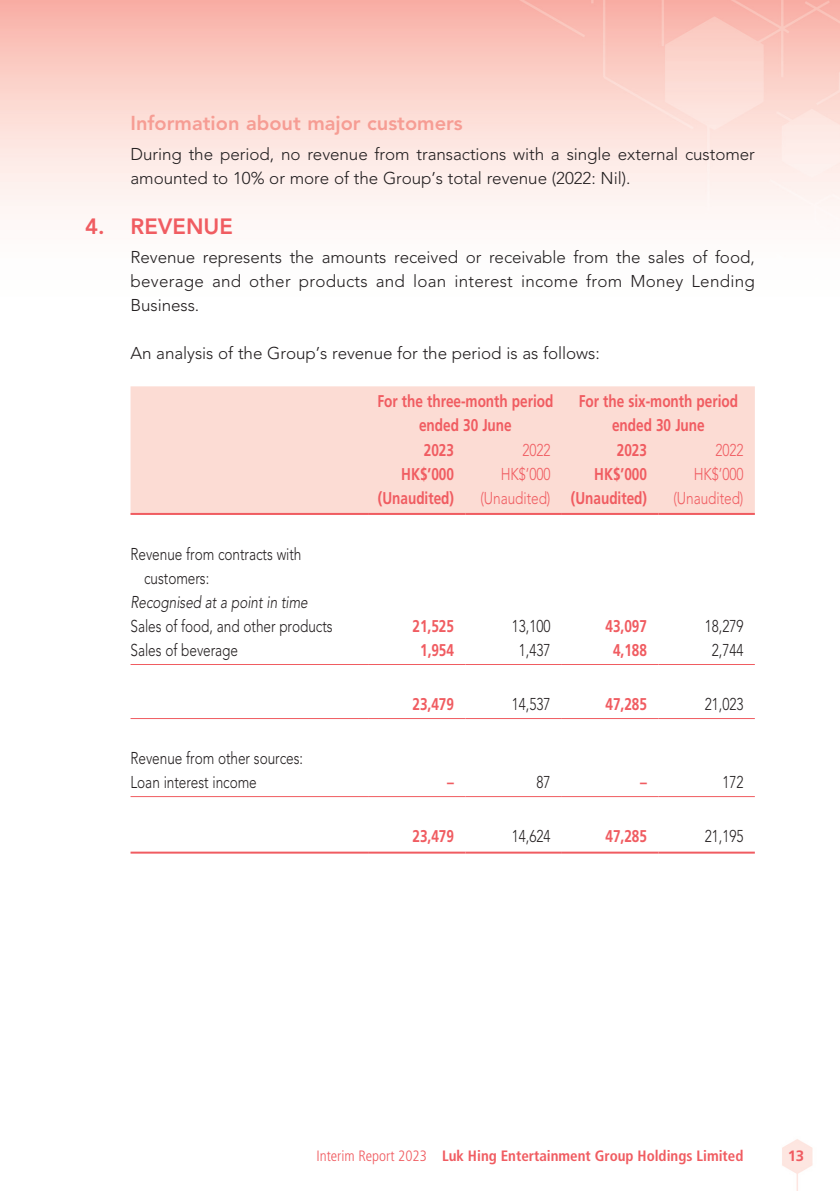
<style>
.page{position:relative;width:840px;height:1191px;background:#fff}
.page>*{position:absolute;margin:0;border:0;box-sizing:border-box;transform-origin:0 0}
.t1{font:800 22px "Avenir LT Std";color:#f05c61}
.t2{font:800 20px "Avenir LT Std";color:#f69d94}
.t3{font:300 17px/24px "Avenir LT Std";letter-spacing:-.005em;color:#231f20}
.t4{font:300 17px/24px "Avenir LT Std";letter-spacing:-.005em;color:#231f20;scale:.8 1}
.t5{font:700 17px/24px "Frutiger LT Std";color:#f05c61;text-align:center;scale:.8 1}
.t6{font:300 17px "Avenir LT Std";letter-spacing:-.005em;color:#f05c61;scale:.8 1}
.t7{font:italic 300 17px "Avenir LT Std";letter-spacing:-.005em;color:#231f20;scale:.8 1}
.t8{font:700 condensed 15px "Frutiger LT Std";color:#f05c61}
.t9{font:700 15px "Frutiger LT Std";color:#f05c61}
.s1{font-family:"Frutiger LT Std";font-weight:700}
.s2{font-weight:300}
</style>
<div class="page">
<div style="left:130px;top:386px;width:624px;height:127px;background:#fcdcd4"></div>
<hr style="left:130px;top:513px;width:239px;height:2px;background:#f05c61">
<hr style="left:369px;top:513px;width:96px;height:2px;background:#f05c61">
<hr style="left:465px;top:513px;width:96px;height:2px;background:#f05c61">
<hr style="left:561px;top:513px;width:97px;height:2px;background:#f05c61">
<hr style="left:658px;top:513px;width:96px;height:2px;background:#f05c61">
<hr style="left:130px;top:664px;width:239px;height:1px;background:#f05c61">
<hr style="left:369px;top:664px;width:96px;height:1px;background:#f05c61">
<hr style="left:465px;top:664px;width:96px;height:1px;background:#f05c61">
<hr style="left:561px;top:664px;width:97px;height:1px;background:#f05c61">
<hr style="left:658px;top:664px;width:96px;height:1px;background:#f05c61">
<hr style="left:130px;top:718px;width:239px;height:1px;background:#f05c61">
<hr style="left:369px;top:718px;width:96px;height:1px;background:#f05c61">
<hr style="left:465px;top:718px;width:96px;height:1px;background:#f05c61">
<hr style="left:561px;top:718px;width:97px;height:1px;background:#f05c61">
<hr style="left:658px;top:718px;width:96px;height:1px;background:#f05c61">
<hr style="left:130px;top:796px;width:239px;height:1px;background:#f05c61">
<hr style="left:369px;top:796px;width:96px;height:1px;background:#f05c61">
<hr style="left:465px;top:796px;width:96px;height:1px;background:#f05c61">
<hr style="left:561px;top:796px;width:97px;height:1px;background:#f05c61">
<hr style="left:658px;top:796px;width:96px;height:1px;background:#f05c61">
<hr style="left:130px;top:851px;width:239px;height:2px;background:#f05c61">
<hr style="left:369px;top:851px;width:96px;height:2px;background:#f05c61">
<hr style="left:465px;top:851px;width:96px;height:2px;background:#f05c61">
<hr style="left:561px;top:851px;width:97px;height:2px;background:#f05c61">
<hr style="left:658px;top:851px;width:96px;height:2px;background:#f05c61">
<p class="t2" style="left:130px;top:111px;width:333px">Information about major customers</p>
<p class="t3" style="left:130px;top:142px;width:625px">During the period, no revenue from transactions with a single external customer amounted to 10% or more of the Group’s total revenue (2022: Nil).</p>
<p class="t1" style="left:85px;top:213px;width:149px">4. REVENUE</p>
<p class="t3" style="left:130px;top:246px;width:625px;text-align:justify">Revenue represents the amounts received or receivable from the sales of food, beverage and other products and loan interest income from Money Lending Business.</p>
<p class="t3" style="left:130px;top:342px;width:470px">An analysis of the Group’s revenue for the period is as follows:</p>
<p class="t5" style="left:377px;top:390px;width:221px">For the three-month period ended 30 June</p>
<p class="t5" style="left:578px;top:390px;width:201px">For the six-month period ended 30 June</p>
<p class="t5" style="left:423px;top:438px;width:39px">2023</p>
<p class="t6" style="left:522px;top:439px;width:37px">2022</p>
<p class="t5" style="left:616px;top:438px;width:39px">2023</p>
<p class="t6" style="left:715px;top:439px;width:37px">2022</p>
<p class="t5" style="left:401px;top:462px;width:67px">HK$’000</p>
<p class="t6" style="left:500px;top:463px;width:64px">HK$’000</p>
<p class="t5" style="left:594px;top:462px;width:67px">HK$’000</p>
<p class="t6" style="left:693px;top:463px;width:64px">HK$’000</p>
<p class="t5" style="left:378px;top:486px;width:97px">(Unaudited)</p>
<p class="t6" style="left:480px;top:487px;width:209px">(Unaudited) <span class="s1">(Unaudited)</span></p>
<p class="t6" style="left:673px;top:487px;width:89px">(Unaudited)</p>
<p class="t4" style="left:144px;top:542px;width:198px;text-indent:-14px">Revenue from contracts with customers:</p>
<p class="t7" style="left:130px;top:592px;width:223px">Recognised at a point in time</p>
<p class="t4" style="left:130px;top:614px;width:254px">Sales of food, and other products</p>
<p class="t5" style="left:412px;top:614px;width:53px">21,525</p>
<p class="t4" style="left:511px;top:614px;width:50px">13,100</p>
<p class="t5" style="left:605px;top:614px;width:53px">43,097</p>
<p class="t4" style="left:704px;top:614px;width:50px">18,279</p>
<p class="t4" style="left:130px;top:638px;width:136px">Sales of beverage</p>
<p class="t5" style="left:420px;top:638px;width:44px">1,954</p>
<p class="t4" style="left:518px;top:638px;width:41px">1,437</p>
<p class="t5" style="left:612px;top:638px;width:44px">4,188</p>
<p class="t4" style="left:711px;top:638px;width:41px">2,744</p>
<p class="t5" style="left:412px;top:692px;width:53px">23,479</p>
<p class="t4" style="left:511px;top:692px;width:50px">14,537</p>
<p class="t5" style="left:605px;top:692px;width:53px">47,285</p>
<p class="t4" style="left:704px;top:692px;width:50px">21,023</p>
<p class="t4" style="left:130px;top:746px;width:217px">Revenue from other sources:<br>Loan interest income</p>
<p class="t5" style="left:447px;top:770px;width:10px">–</p>
<p class="t4" style="left:536px;top:770px;width:19px">87</p>
<p class="t5" style="left:640px;top:770px;width:10px">–</p>
<p class="t4" style="left:722px;top:770px;width:28px">172</p>
<p class="t5" style="left:412px;top:824px;width:53px">23,479</p>
<p class="t4" style="left:511px;top:824px;width:50px">14,624</p>
<p class="t5" style="left:605px;top:824px;width:53px">47,285</p>
<p class="t4" style="left:704px;top:824px;width:50px">21,195</p>
<p class="t8" style="left:316px;top:1146px;width:428px"><span class="s2">Interim Report 2023</span> Luk Hing Entertainment Group Holdings Limited</p>
<p class="t9" style="left:787px;top:1146px;width:18px">13</p>
</div>
